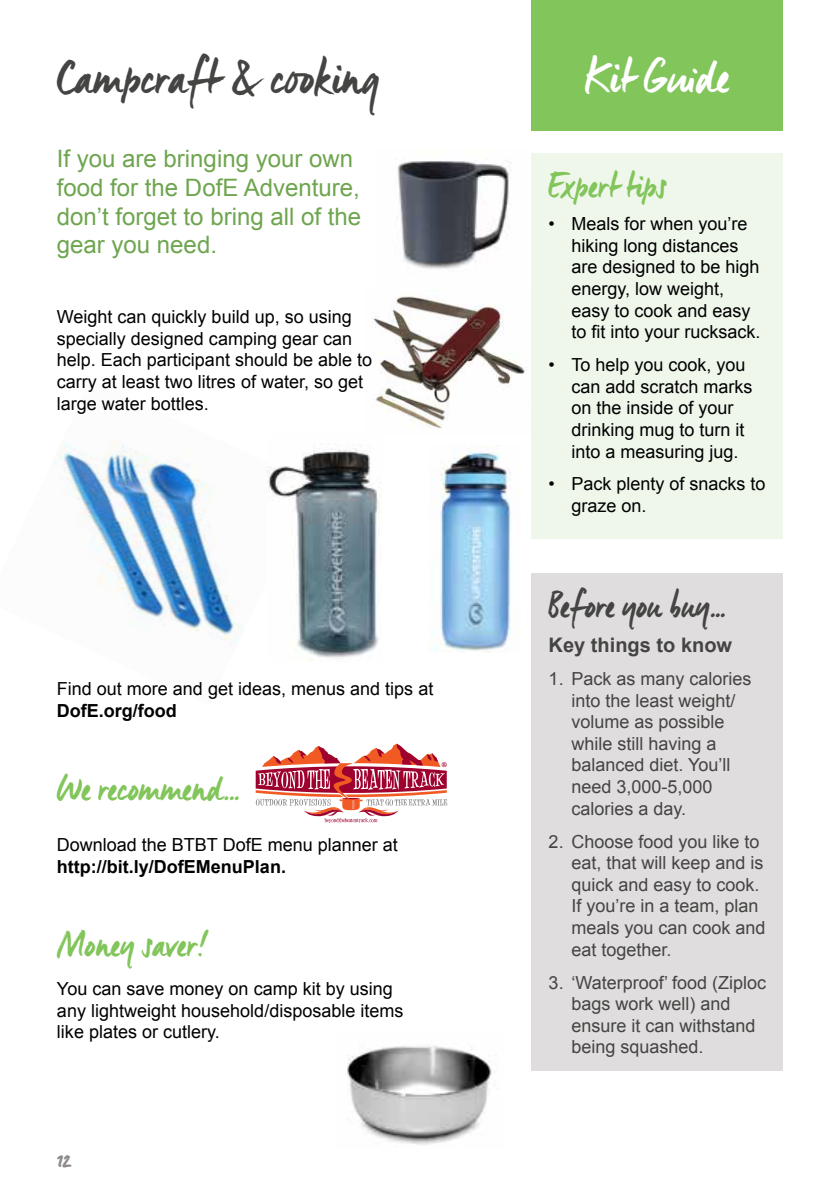
<style>
.page{position:relative;width:840px;height:1191px;background:#fff}
.page>*{position:absolute;margin:0;border:0;box-sizing:border-box;transform-origin:0 0}
.t1{font:48px "Manus";color:#444443}
.t2{font:48px "Manus";letter-spacing:.005em;color:#fff}
.t3{font:36px "Manus";color:#82c55b}
.t4{font:36px "Manus";color:#444443}
.t5{font:24px/28.8px "Arial";color:#6ea54f}
.t6{font:24px "Manus";color:#8e8a89}
.t7{font:700 20px "Arial";color:#444443}
.t8{font:18px/21.6px "Arial";color:#000}
.t9{font:18px/21.6px "Arial";color:#444443}
.t10{font:700 18px "Arial";color:#000}
.t11{font:700 6.4px "Desigers";color:#9e012e}
</style>
<div class="page">
<img style="left:53px;top:440px;width:188px;height:204px">
<img style="left:372px;top:296px;width:155px;height:133px">
<img style="left:397px;top:161px;width:114px;height:108px">
<div style="left:531px;top:153px;width:251px;height:386px;background:#eff7eb"></div>
<div style="left:531px;top:572px;width:251px;height:498px;background:#dfdddd"></div>
<div style="left:531px;top:0;width:251px;height:130px;background:#82c55b"></div>
<img style="left:267px;top:448px;width:114px;height:213px">
<img style="left:429px;top:445px;width:91px;height:207px">
<svg style="left:255px;top:743px;width:192px;height:80px"></svg>
<img style="left:347px;top:1045px;width:151px;height:100px">
<h1 class="t1" style="left:57px;top:48px;width:325px">Campcraft &amp; cooking</h1>
<h3 class="t5" style="left:57px;top:144px;width:306px">If you are bringing your own food for the DofE Adventure, don’t forget to bring all of the gear you need.</h3>
<p class="t8" style="left:57px;top:306px;width:317px">Weight can quickly build up, so using specially designed camping gear can help. Each participant should be able to carry at least two litres of water, so get large water bottles.</p>
<p class="t8" style="left:57px;top:678px;width:378px">Find out more and get ideas, menus and tips at</p>
<p class="t10" style="left:57px;top:698px;width:121px">DofE.org/food</p>
<h2 class="t3" style="left:57px;top:767px;width:184px">We recommend...</h2>
<p class="t8" style="left:57px;top:834px;width:342px">Download the BTBT DofE menu planner at</p>
<p class="t10" style="left:57px;top:854px;width:231px">http://bit.ly/DofEMenuPlan.</p>
<p class="t11" style="left:441px;top:760px;width:7px">®</p>
<h2 class="t3" style="left:57px;top:923px;width:150px">Money saver!</h2>
<p class="t8" style="left:57px;top:978px;width:348px">You can save money on camp kit by using any lightweight household/disposable items like plates or cutlery.</p>
<h3 class="t6" style="left:57px;top:1144px;width:17px">12</h3>
<h1 class="t2" style="left:585px;top:47px;width:146px">Kit Guide</h1>
<h2 class="t3" style="left:548px;top:164px;width:120px">Expert tips</h2>
<p class="t8" style="left:571px;top:213px;width:191px;text-indent:-23px">• Meals for when you’re hiking long distances are designed to be high energy, low weight, easy to cook and easy to fit into your rucksack.</p>
<p class="t8" style="left:571px;top:354px;width:183px;text-indent:-23px">• To help you cook, you can add scratch marks on the inside of your drinking mug to turn it into a measuring jug.</p>
<p class="t8" style="left:571px;top:473px;width:196px;text-indent:-23px">• Pack plenty of snacks to graze on.</p>
<h2 class="t4" style="left:548px;top:583px;width:178px">Before you buy...</h2>
<p class="t7" style="left:548px;top:631px;width:185px">Key things to know</p>
<p class="t9" style="left:571px;top:668px;width:182px;text-indent:-23px">1. Pack as many calories into the least weight/ volume as possible while still having a balanced diet. You’ll need 3,000-5,000 calories a day.</p>
<p class="t9" style="left:571px;top:830px;width:196px;text-indent:-23px">2. Choose food you like to eat, that will keep and is quick and easy to cook.<br>If you’re in a team, plan meals you can cook and eat together.</p>
<p class="t9" style="left:571px;top:971px;width:196px;text-indent:-23px">3. ‘Waterproof’ food (Ziploc bags work well) and ensure it can withstand being squashed.</p>
</div>
